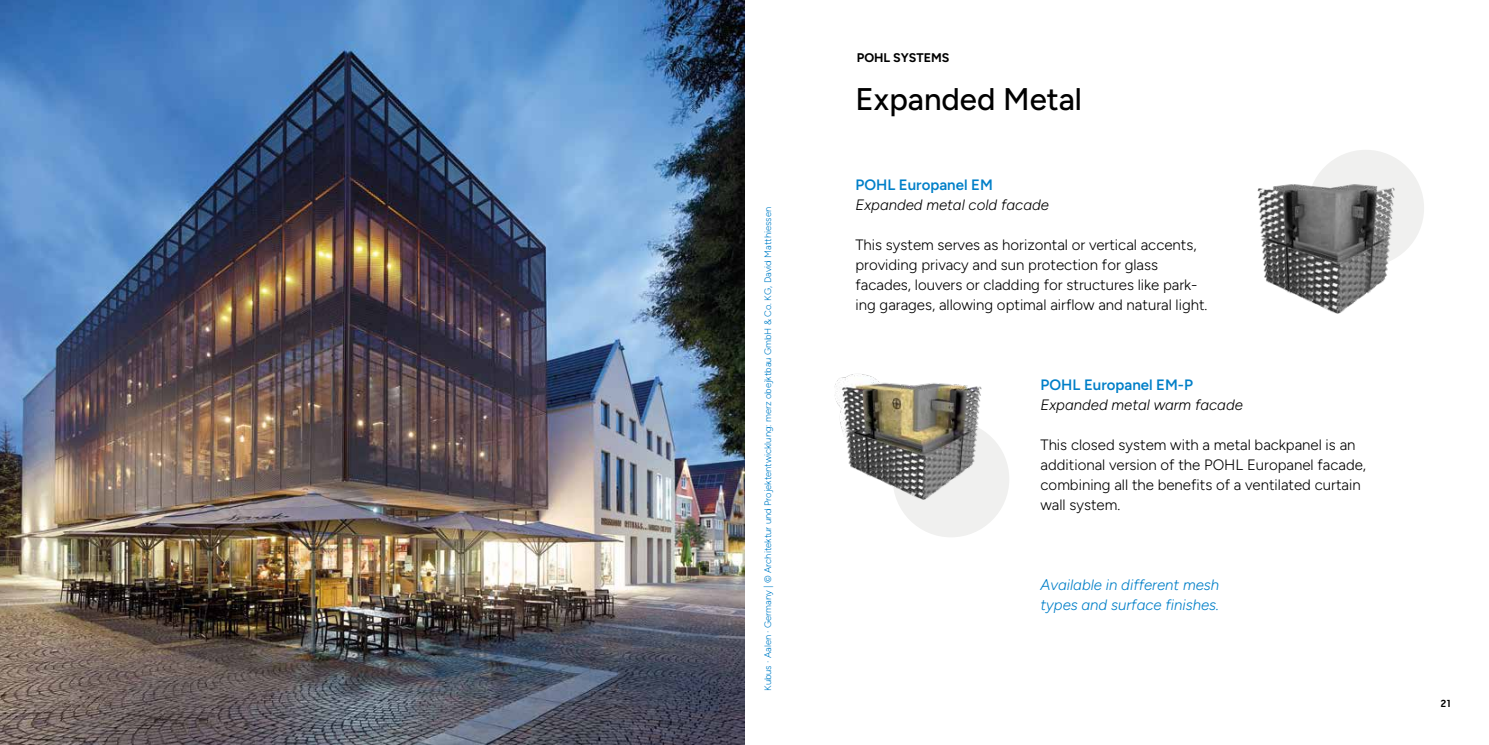
<style>
.page{position:relative;width:1489px;height:745px;background:#fff}
.page>*{position:absolute;margin:0;border:0;box-sizing:border-box;transform-origin:0 0}
.t1{font:500 31.25px "Figtree";color:#000}
.t2{font:300 15px/20px "Figtree";color:#000}
.t3{font:italic 300 15px/20px "Figtree";color:#007fc8}
.t4{font:italic 300 15px "Figtree";color:#000}
.t5{font:600 15px "Figtree";color:#007fc8}
.t6{font:700 12.5px "Figtree";color:#000}
.t7{font:700 10px "NN Ernesto Trial";color:#000}
.t8{font:300 9.38px "Figtree";color:#007fc8}
</style>
<div class="page">
<div style="left:1307px;top:150px;width:116px;height:116px;background:#f0f0ef;border-radius:50%"></div>
<div style="left:892px;top:420px;width:117px;height:117px;background:#f0f0ef;border-radius:50%"></div>
<img style="left:834px;top:374px;width:153px;height:141px">
<img style="left:1257px;top:173px;width:143px;height:141px">
<img style="left:0;top:0;width:744px;height:744px">
<p class="t8" style="left:762px;top:690px;width:485px;rotate:-90deg">Kubus · Aalen · Germany | © Architektur und Projektentwicklung: merz obejktbau GmbH &amp; Co. KG, David Matthiessen</p>
<p class="t6" style="left:856px;top:50px;width:94px">POHL SYSTEMS</p>
<h1 class="t1" style="left:855px;top:81px;width:228px">Expanded Metal</h1>
<p class="t5" style="left:855px;top:176px;width:139px">POHL Europanel EM</p>
<p class="t4" style="left:855px;top:196px;width:195px">Expanded metal cold facade</p>
<p class="t2" style="left:855px;top:234px;width:353px">This system serves as horizontal or vertical accents, providing privacy and sun protection for glass facades, louvers or cladding for structures like park&shy;ing garages, allowing optimal airflow and natural light.</p>
<p class="t5" style="left:1040px;top:376px;width:154px">POHL Europanel EM-P</p>
<p class="t4" style="left:1040px;top:396px;width:204px">Expanded metal warm facade</p>
<p class="t2" style="left:1040px;top:434px;width:327px">This closed system with a metal backpanel is an additional version of the POHL Europanel facade, combining all the benefits of a ventilated curtain wall system.</p>
<p class="t3" style="left:1040px;top:574px;width:180px">Available in different mesh types and surface finishes.</p>
<p class="t7" style="left:1439px;top:699px;width:12px">21</p>
</div>
